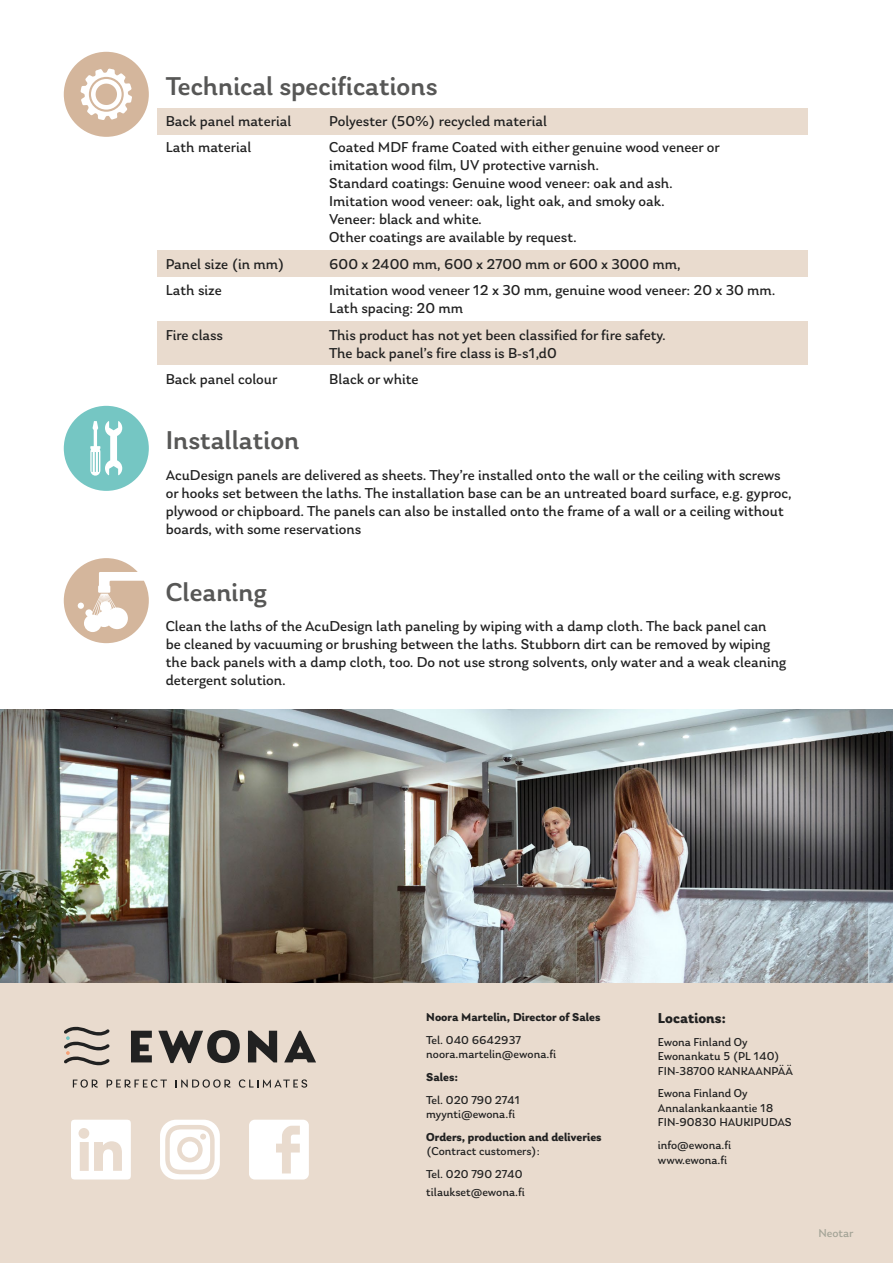
<style>
.page{position:relative;width:893px;height:1263px;background:#fff}
.page>*{position:absolute;margin:0;border:0;box-sizing:border-box;transform-origin:0 0}
.t1{font:500 27px "Laca";color:#575756}
.t2{font:15px/18px "Laca";color:#212121}
.t3{font:700 15px "Laca";color:#212121}
.t4{font:12px/14.4px "Laca";color:#212121}
.t5{font:700 12px "Laca";color:#212121}
.t6{font:12px "Laca";color:#a4a497}
</style>
<div class="page">
<div style="left:0;top:963px;width:893px;height:300px;background:#e9dbce"></div>
<svg style="left:64px;top:558px;width:85px;height:85px"></svg>
<svg style="left:64px;top:406px;width:85px;height:85px"></svg>
<div style="left:157px;top:250px;width:651px;height:27px;background:#e9dbce"></div>
<div style="left:157px;top:322px;width:651px;height:43px;background:#e9dbce"></div>
<div style="left:157px;top:109px;width:651px;height:26px;background:#e9dbce"></div>
<svg style="left:64px;top:52px;width:85px;height:85px"></svg>
<img style="left:0;top:709px;width:893px;height:274px">
<svg style="left:64px;top:1027px;width:46px;height:38px"></svg>
<svg style="left:131px;top:1031px;width:21px;height:31px"></svg>
<svg style="left:158px;top:1030px;width:82px;height:33px"></svg>
<svg style="left:248px;top:1031px;width:29px;height:31px"></svg>
<svg style="left:284px;top:1031px;width:32px;height:31px"></svg>
<svg style="left:73px;top:1079px;width:25px;height:9px"></svg>
<svg style="left:107px;top:1079px;width:60px;height:9px"></svg>
<svg style="left:176px;top:1079px;width:54px;height:9px"></svg>
<svg style="left:239px;top:1079px;width:68px;height:9px"></svg>
<svg style="left:71px;top:1120px;width:60px;height:59px"></svg>
<svg style="left:160px;top:1120px;width:60px;height:59px"></svg>
<svg style="left:249px;top:1120px;width:60px;height:59px"></svg>
<h1 class="t1" style="left:166px;top:70px;width:273px">Technical specifications</h1>
<p class="t2" style="left:166px;top:112px;width:127px">Back panel material</p>
<p class="t2" style="left:329px;top:112px;width:219px">Polyester (50%) recycled material</p>
<p class="t2" style="left:166px;top:138px;width:87px">Lath material</p>
<p class="t2" style="left:329px;top:138px;width:392px">Coated MDF frame Coated with either genuine wood veneer or imitation wood film, UV protective varnish.<br>Standard coatings: Genuine wood veneer: oak and ash.<br>Imitation wood veneer: oak, light oak, and smoky oak.<br>Veneer: black and white.<br>Other coatings are available by request.</p>
<p class="t2" style="left:166px;top:255px;width:120px">Panel size (in mm)</p>
<p class="t2" style="left:329px;top:255px;width:353px">600 x 2400 mm, 600 x 2700 mm or 600 x 3000 mm,</p>
<p class="t2" style="left:166px;top:281px;width:57px">Lath size</p>
<p class="t2" style="left:329px;top:281px;width:448px">Imitation wood veneer 12 x 30 mm, genuine wood veneer: 20 x 30 mm.<br>Lath spacing: 20 mm</p>
<p class="t2" style="left:166px;top:326px;width:59px">Fire class</p>
<p class="t2" style="left:329px;top:326px;width:338px">This product has not yet been classified for fire safety.<br>The back panel’s fire class is B-s1,d0</p>
<p class="t2" style="left:166px;top:370px;width:113px">Back panel colour</p>
<p class="t2" style="left:329px;top:370px;width:91px">Black or white</p>
<h1 class="t1" style="left:166px;top:424px;width:135px">Installation</h1>
<p class="t2" style="left:166px;top:466px;width:627px">AcuDesign panels are delivered as sheets. They’re installed onto the wall or the ceiling with screws or hooks set between the laths. The installation base can be an untreated board surface, e.g. gyproc, plywood or chipboard. The panels can also be installed onto the frame of a wall or a ceiling without boards, with some reservations</p>
<h1 class="t1" style="left:166px;top:576px;width:103px">Cleaning</h1>
<p class="t2" style="left:166px;top:617px;width:622px">Clean the laths of the AcuDesign lath paneling by wiping with a damp cloth. The back panel can<br>be cleaned by vacuuming or brushing between the laths. Stubborn dirt can be removed by wiping the back panels with a damp cloth, too. Do not use strong solvents, only water and a weak cleaning detergent solution.</p>
<p class="t5" style="left:426px;top:1009px;width:176px">Noora Martelin, Director of Sales</p>
<p class="t4" style="left:426px;top:1032px;width:131px">Tel. 040 6642937 noora.martelin@ewona.fi</p>
<p class="t5" style="left:426px;top:1070px;width:33px">Sales:</p>
<p class="t4" style="left:426px;top:1092px;width:95px">Tel. 020 790 2741 myynti@ewona.fi</p>
<p class="t5" style="left:426px;top:1130px;width:177px">Orders, production and deliveries</p>
<p class="t4" style="left:426px;top:1140px;width:115px;line-height:23px">(Contract customers):<br>Tel. 020 790 2740</p>
<p class="t4" style="left:426px;top:1185px;width:100px">tilaukset@ewona.fi</p>
<p class="t3" style="left:658px;top:1009px;width:70px">Locations:</p>
<p class="t4" style="left:658px;top:1034px;width:137px">Ewona Finland Oy<br>Ewonankatu 5 (PL 140)<br>FIN-38700 KANKAANPÄÄ</p>
<p class="t4" style="left:658px;top:1086px;width:135px">Ewona Finland Oy<br>Annalankankaantie 18<br>FIN-90830 HAUKIPUDAS</p>
<p class="t4" style="left:658px;top:1138px;width:75px">info@ewona.fi www.ewona.fi</p>
<p class="t6" style="left:819px;top:1226px;width:37px">Neotar</p>
</div>
